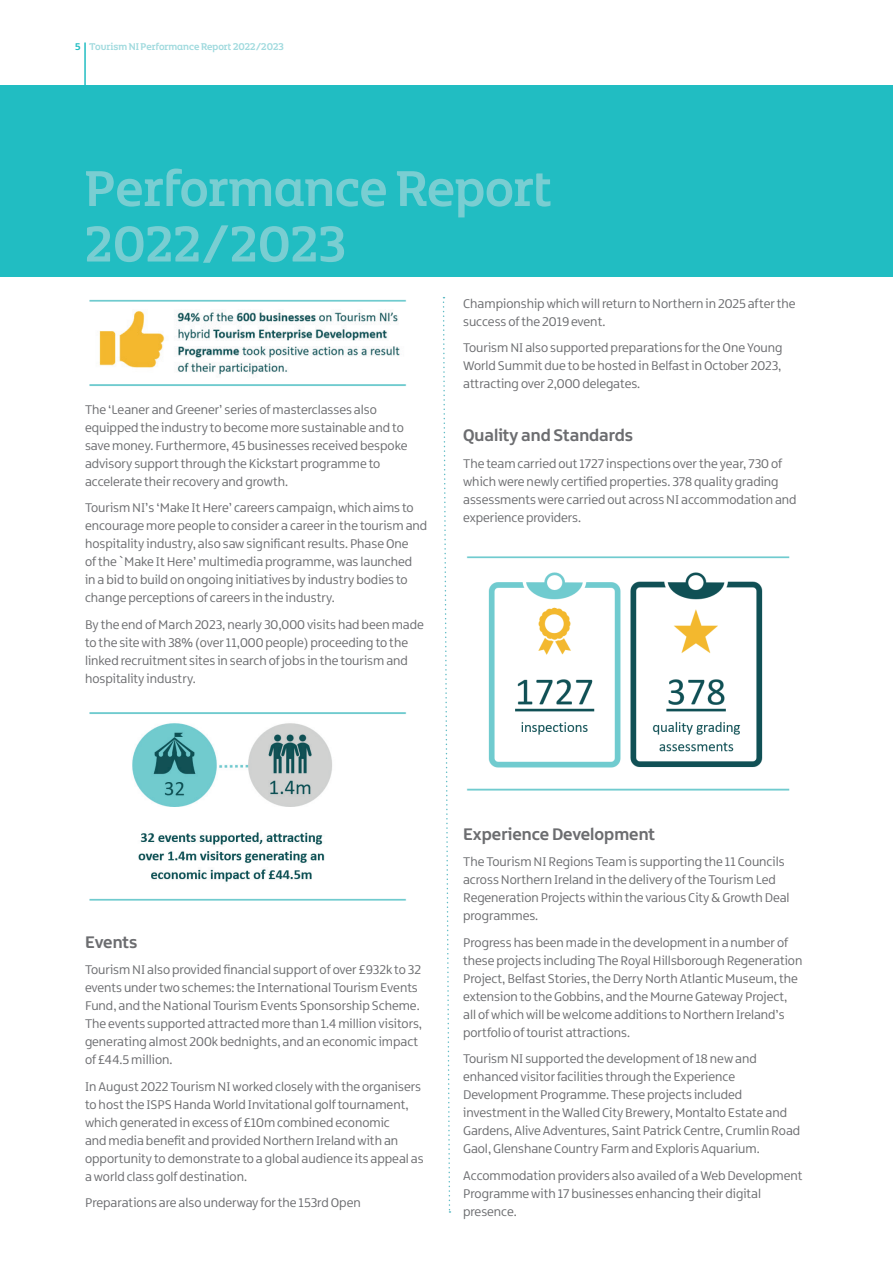
<style>
.page{position:relative;width:893px;height:1263px;background:#fff}
.page>*{position:absolute;margin:0;border:0;box-sizing:border-box;transform-origin:0 0}
.t1{font:54px/55.5px "Northern Ireland Headline";color:#79ced2}
.t2{font:700 18px "Northern Ireland";color:#6c6d70}
.t3{font:13.5px/18px "Northern Ireland";color:#6c6d70}
.t4{font:10.5px "Northern Ireland Headline";color:#a0dade}
.s1{font-family:"Northern Ireland";font-weight:700;color:#21bdc2}
</style>
<div class="page">
<div style="left:0;top:85px;width:893px;height:191px;background:#21bdc2"></div>
<hr style="left:84px;top:43px;width:2px;height:64px;background:#21bdc2">
<img style="left:89px;top:311px;width:317px;height:75px">
<img style="left:132px;top:723px;width:200px;height:159px">
<img style="left:89px;top:712px;width:317px;height:2px">
<img style="left:488px;top:572px;width:275px;height:196px">
<svg style="left:442px;top:297px;width:9px;height:916px"></svg>
<p class="t4" style="left:75px;top:40px;width:210px"><span class="s1">5</span> Tourism NI Performance Report 2022/2023</p>
<h1 class="t1" style="left:85px;top:159px;width:469px">Performance Report<br>2022/2023</h1>
<p class="t3" style="left:85px;top:400px;width:324px">The ‘Leaner and Greener’ series of masterclasses also equipped the industry to become more sustainable and to save money. Furthermore, 45 businesses received bespoke advisory support through the Kickstart programme to accelerate their recovery and growth.</p>
<p class="t3" style="left:85px;top:499px;width:344px">Tourism NI’s ‘Make It Here’ careers campaign, which aims to encourage more people to consider a career in the tourism and hospitality industry, also saw significant results. Phase One<br>of the `Make It Here’ multimedia programme, was launched<br>in a bid to build on ongoing initiatives by industry bodies to change perceptions of careers in the industry.</p>
<p class="t3" style="left:85px;top:615px;width:340px">By the end of March 2023, nearly 30,000 visits had been made to the site with 38% (over 11,000 people) proceeding to the linked recruitment sites in search of jobs in the tourism and hospitality industry.</p>
<p class="t3" style="left:463px;top:294px;width:334px">Championship which will return to Northern in 2025 after the success of the 2019 event.</p>
<p class="t3" style="left:463px;top:339px;width:321px;text-align:justify">Tourism NI also supported preparations for the One Young World Summit due to be hosted in Belfast in October 2023, attracting over 2,000 delegates.</p>
<h2 class="t2" style="left:463px;top:424px;width:171px">Quality and Standards</h2>
<p class="t3" style="left:463px;top:454px;width:335px">The team carried out 1727 inspections over the year, 730 of which were newly certified properties. 378 quality grading assessments were carried out across NI accommodation and experience providers.</p>
<h2 class="t2" style="left:85px;top:930px;width:54px">Events</h2>
<p class="t3" style="left:85px;top:961px;width:339px">Tourism NI also provided financial support of over £932k to 32 events under two schemes: the International Tourism Events Fund, and the National Tourism Events Sponsorship Scheme.<br>The events supported attracted more than 1.4 million visitors, generating almost 200k bednights, and an economic impact of £44.5 million.</p>
<p class="t3" style="left:85px;top:1077px;width:340px">In August 2022 Tourism NI worked closely with the organisers to host the ISPS Handa World Invitational golf tournament, which generated in excess of £10m combined economic<br>and media benefit and provided Northern Ireland with an opportunity to demonstrate to a global audience its appeal as a world class golf destination.</p>
<p class="t3" style="left:85px;top:1194px;width:277px">Preparations are also underway for the 153rd Open</p>
<h2 class="t2" style="left:463px;top:822px;width:194px">Experience Development</h2>
<p class="t3" style="left:463px;top:853px;width:328px">The Tourism NI Regions Team is supporting the 11 Councils across Northern Ireland in the delivery of the Tourism Led Regeneration Projects within the various City &amp; Growth Deal programmes.</p>
<p class="t3" style="left:463px;top:933px;width:341px">Progress has been made in the development in a number of these projects including The Royal Hillsborough Regeneration Project, Belfast Stories, the Derry North Atlantic Museum, the extension to the Gobbins, and the Mourne Gateway Project, all of which will be welcome additions to Northern Ireland’s portfolio of tourist attractions.</p>
<p class="t3" style="left:463px;top:1050px;width:339px">Tourism NI supported the development of 18 new and enhanced visitor facilities through the Experience Development Programme. These projects included investment in the Walled City Brewery, Montalto Estate and Gardens, Alive Adventures, Saint Patrick Centre, Crumlin Road Gaol, Glenshane Country Farm and Exploris Aquarium.</p>
<p class="t3" style="left:463px;top:1166px;width:341px">Accommodation providers also availed of a Web Development<br>Programme with 17 businesses enhancing their digital presence.</p>
</div>
